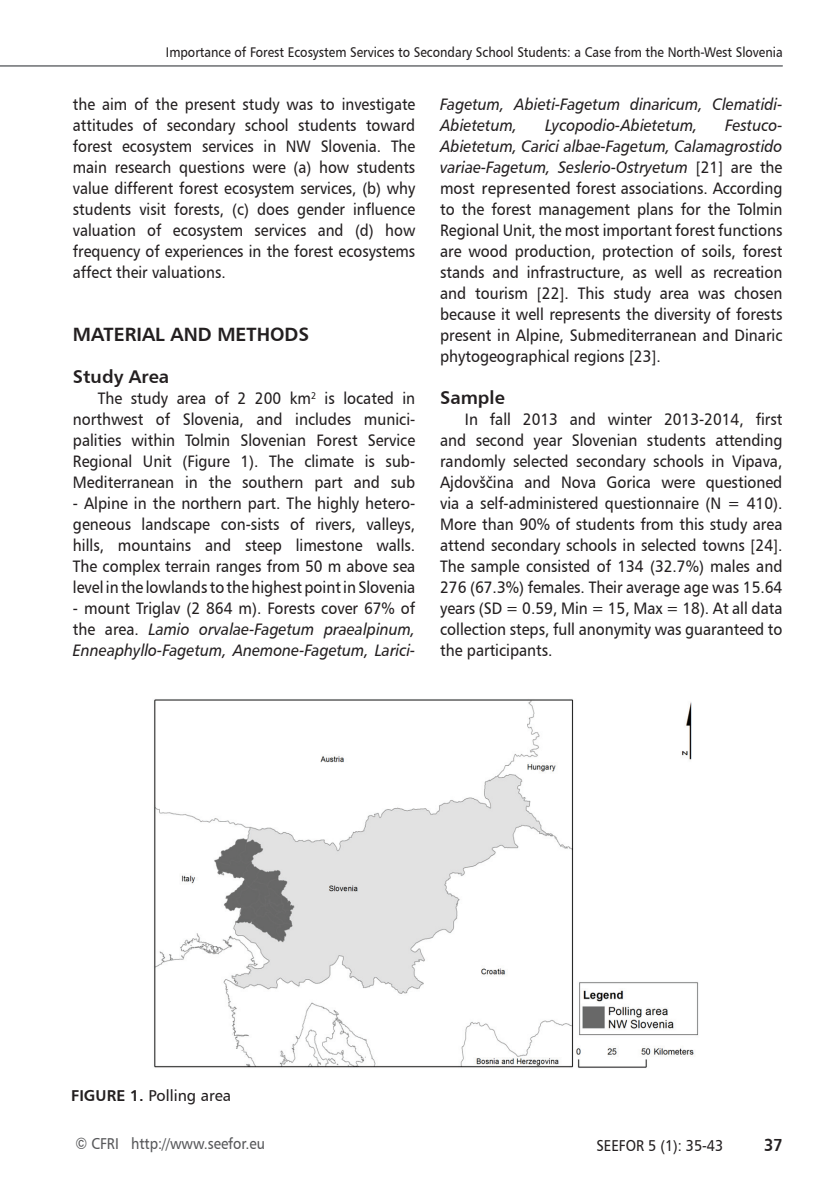
<style>
.page{position:relative;width:831px;height:1188px;background:#fff}
.page>*{position:absolute;margin:0;border:0;box-sizing:border-box;transform-origin:0 0}
.t1{font:19.25px "Humanist 777 BT Bold B";color:#231f20}
.t2{font:18.38px "Humanist 777 BT Bold B";color:#231f20}
.t3{font:17.5px "Humanist 777 BT Bold B";color:#231f20;scale:.9 1}
.t4{font:16.62px/21px "Humanist 777 BT Roman B";color:#231f20;text-align:justify;scale:.92 1}
.t5{font:16.62px/21px "Humanist 777 BT Roman B";color:#231f20;text-align:justify}
.t6{font:16.62px/21px "Humanist 777 BT Roman B";color:#231f20;text-align:justify;scale:.91 1}
.t7{font:16.62px/21px "Humanist 777 BT Italic B";color:#231f20;scale:.92 1}
.t8{font:15.75px "Humanist 777 BT Roman B";color:#231f20;scale:.9 1}
.t9{font:15.75px "Humanist 777 BT Roman B";color:#57585a;scale:.9 1}
.t10{font:15.75px "Humanist 777 BT Roman B";color:#231f20}
.t11{font:14px "Humanist 777 BT Roman B";color:#231f20;scale:.9 1}
.s1{font-family:"Humanist 777 BT Roman B"}
.s2{font-family:"Humanist 777 BT Bold B"}
.s3{font-family:"Humanist 777 BT Bold B";font-size:17.5px}
</style>
<div class="page">
<hr style="left:0;top:65px;width:782px;height:2px;background:#808285">
<img style="left:154px;top:699px;width:545px;height:369px">
<p class="t11" style="left:166px;top:43px;width:687px">Importance of Forest Ecosystem Services to Secondary School Students: a Case from the North-West Slovenia</p>
<p class="t6" style="left:73px;top:94px;width:378px">the aim of the present study was to investigate attitudes of secondary school students toward forest ecosystem services in NW Slovenia. The main research questions were (a) how students value different forest ecosystem services, (b) why students visit forests, (c) does gender influence valuation of ecosystem services and (d) how frequency of experiences in the forest ecosystems affect their valuations.</p>
<p class="t1" style="left:73px;top:322px;width:238px">MATERIAL AND METHODS</p>
<p class="t2" style="left:73px;top:365px;width:98px">Study Area</p>
<p class="t4" style="left:73px;top:388px;width:374px;text-indent:25px">The study area of 2 200 km<sup>2</sup> is located in northwest of Slovenia, and includes munici&shy;palities within Tolmin Slovenian Forest Service Regional Unit (Figure 1). The climate is sub-Mediterranean in the southern part and sub</p>
<p class="t4" style="left:73px;top:493px;width:374px">- Alpine in the northern part. The highly hetero&shy;geneous landscape con-sists of rivers, valleys, hills, mountains and steep limestone walls.<br>The complex terrain ranges from 50 m above sea level in the lowlands to the highest point in Slovenia</p>
<p class="t4" style="left:73px;top:598px;width:374px">- mount Triglav (2 864 m). Forests cover 67% of</p>
<p class="t7" style="left:73px;top:618px;width:374px"><span class="s1">the area.</span> Lamio orvalae-Fagetum praealpinum,<br>Enneaphyllo-Fagetum, Anemone-Fagetum, Larici-</p>
<p class="t7" style="left:440px;top:93px;width:374px">Fagetum, Abieti-Fagetum dinaricum, Clematidi-<br>Abietetum,</p>
<p class="t7" style="left:545px;top:114px;width:167px">Lycopodio-Abietetum,</p>
<p class="t7" style="left:440px;top:114px;width:374px;text-align:justify;text-indent:285px">Festuco-Abietetum, Carici albae-Fagetum, Calamagrostido variae-Fagetum, Seslerio-Ostryetum <span class="s1">[21] are the</span></p>
<p class="t4" style="left:440px;top:178px;width:74px">most rep-</p>
<p class="t4" style="left:544px;top:178px;width:13px">-t</p>
<p class="t5" style="left:440px;top:178px;width:344px;text-indent:42px">represented forest associations. According to the forest management plans for the Tolmin Regional Unit, the most important forest functions are wood production, protection of soils, forest stands and infrastructure, as well as recreation and tourism [22]. This study area was chosen because it well represents the diversity of forests present in Alpine, Submediterranean and Dinaric phytogeographical regions [23].</p>
<p class="t2" style="left:440px;top:386px;width:66px">Sample</p>
<p class="t4" style="left:440px;top:409px;width:374px;text-indent:25px">In fall 2013 and winter 2013-2014, first and second year Slovenian students attending randomly selected secondary schools in Vipava, Ajdovščina and Nova Gorica were questioned via a self-administered questionnaire (N = 410).<br>More than 90% of students from this study area attend secondary schools in selected towns [24].<br>The sample consisted of 134 (32.7%) males and 276 (67.3%) females. Their average age was 15.64 years (SD = 0.59, Min = 15, Max = 18). At all data collection steps, full anonymity was guaranteed to the participants.</p>
<p class="t10" style="left:71px;top:1086px;width:161px"><span class="s2">FIGURE 1.</span> Polling area</p>
<p class="t9" style="left:75px;top:1134px;width:212px">© CFRI http://www.seefor.eu</p>
<p class="t8" style="left:600px;top:1135px;width:141px">SEEFOR 5 (1): e1-e9</p>
<p class="t8" style="left:766px;top:1135px;width:20px">e<span class="s3">3</span></p>
<p class="t8" style="left:596px;top:1135px;width:142px">SEEFOR 5 (1): 35-43</p>
<p class="t3" style="left:764px;top:1134px;width:22px">37</p>
</div>
